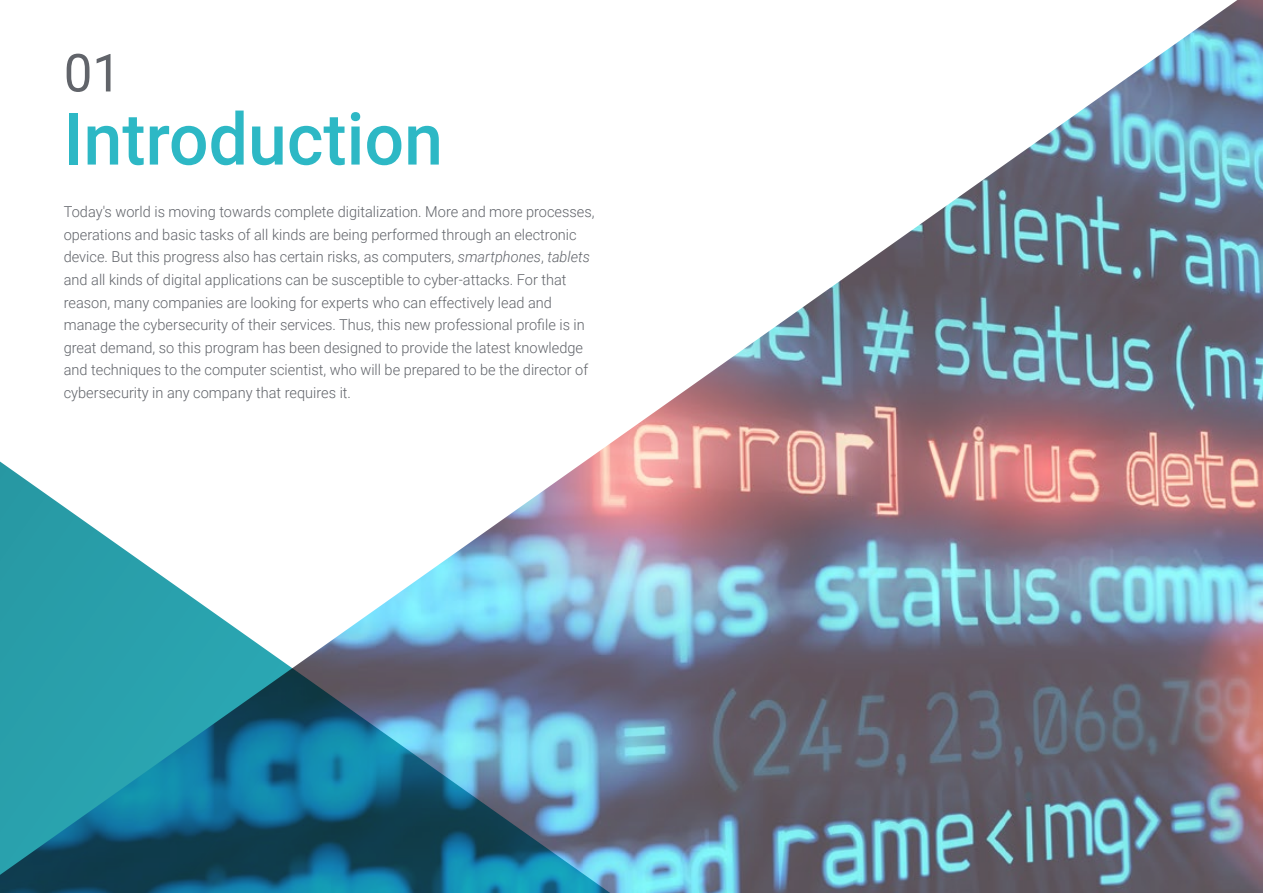
<style>
.page{position:relative;width:1263px;height:893px;background:#fff}
.page>*{position:absolute;margin:0;border:0;box-sizing:border-box;transform-origin:0 0}
.t1{font:500 72px "Roboto";color:#2db8c5}
.t2{font:52.5px "Roboto";color:#61646a}
.t3{font:300 15px/22.5px "Roboto";color:#61646a}
.s1{font-style:italic}
</style>
<div class="page">
<img style="left:607px;top:0;width:656px;height:893px">
<svg style="left:0;top:446px;width:640px;height:447px"></svg>
<h2 class="t2" style="left:64px;top:36px;width:59px">01</h2>
<h1 class="t1" style="left:64px;top:89px;width:381px">Introduction</h1>
<p class="t3" style="left:64px;top:200px;width:532px">Today's world is moving towards complete digitalization. More and more processes, operations and basic tasks of all kinds are being performed through an electronic device. But this progress also has certain risks, as computers, <span class="s1">smartphones</span>, <span class="s1">tablets </span>and all kinds of digital applications can be susceptible to cyber-attacks. For that reason, many companies are looking for experts who can effectively lead and manage the cybersecurity of their services. Thus, this new professional profile is in great demand, so this program has been designed to provide the latest knowledge and techniques to the computer scientist, who will be prepared to be the director of cybersecurity in any company that requires it.</p>
</div>
